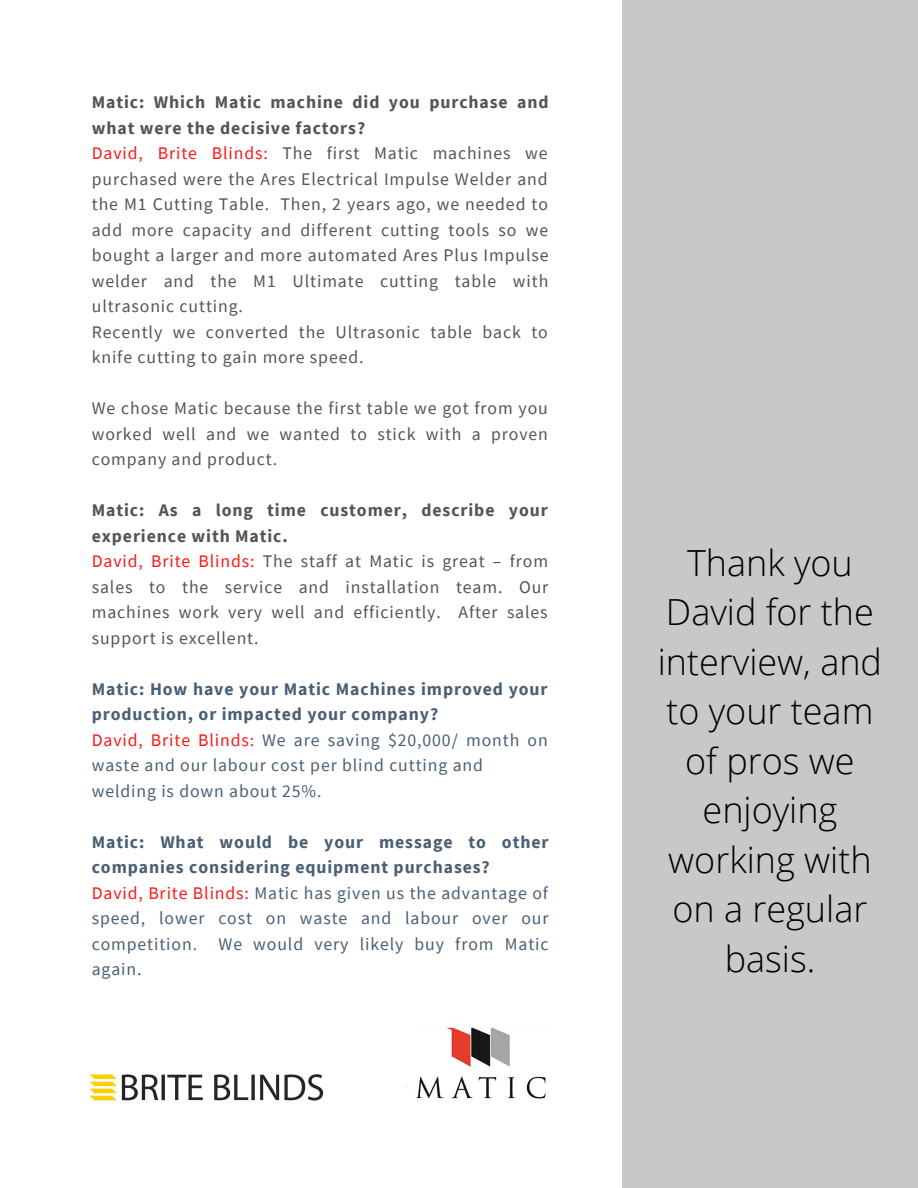
<style>
.page{position:relative;width:918px;height:1188px;background:#fff}
.page>*{position:absolute;margin:0;border:0;box-sizing:border-box;transform-origin:0 0}
.t1{font:300 36px/49.5px "Open Sans";color:#000;text-align:center}
.t2{font:17.7px/25.5px "Source Sans Pro";letter-spacing:.05em;color:#545454}
.t3{font:17.7px/25.5px "Source Sans Pro";letter-spacing:.05em;color:#495f74}
.s1{font-weight:700}
.s2{color:#ff1616}
</style>
<div class="page">
<div style="left:622px;top:0;width:296px;height:1188px;background:#c8c8c8"></div>
<img style="left:89px;top:1074px;width:235px;height:27px">
<img style="left:416px;top:1027px;width:130px;height:72px">
<p class="t2" style="left:92px;top:89px;width:458px"><span class="s1">Matic: Which Matic machine did you purchase and what were the decisive factors?<br></span><span class="s2">David, Brite Blinds:</span> The first Matic machines we purchased were the Ares Electrical Impulse Welder and the M1 Cutting Table. Then, 2 years ago, we needed to add more capacity and different cutting tools so we bought a larger and more automated Ares Plus Impulse welder and the M1 Ultimate cutting table with ultrasonic cutting.<br>Recently we converted the Ultrasonic table back to knife cutting to gain more speed.</p>
<p class="t2" style="left:92px;top:395px;width:458px;text-align:justify">We chose Matic because the first table we got from you worked well and we wanted to stick with a proven company and product.</p>
<p class="t2" style="left:92px;top:497px;width:458px"><span class="s1">Matic: As a long time customer, describe your experience with Matic.<br></span><span class="s2">David, Brite Blinds:</span> The staff at Matic is great – from sales to the service and installation team. Our machines work very well and efficiently. After sales support is excellent.</p>
<p class="t3" style="left:92px;top:676px;width:457px"><span class="s1">Matic: How have your Matic Machines improved your production, or impacted your company?<br></span><span class="s2">David, Brite Blinds:</span> We are saving $20,000/ month on waste and our labour cost per blind cutting and welding is down about 25%.</p>
<p class="t3" style="left:92px;top:829px;width:458px"><span class="s1">Matic: What would be your message to other companies considering equipment purchases?<br></span><span class="s2">David, Brite Blinds:</span> Matic has given us the advantage of speed, lower cost on waste and labour over our competition. We would very likely buy from Matic again.</p>
<h1 class="t1" style="left:658px;top:537px;width:226px">Thank you<br>David for the interview, and to your team of pros we enjoying working with on a regular basis.</h1>
</div>
